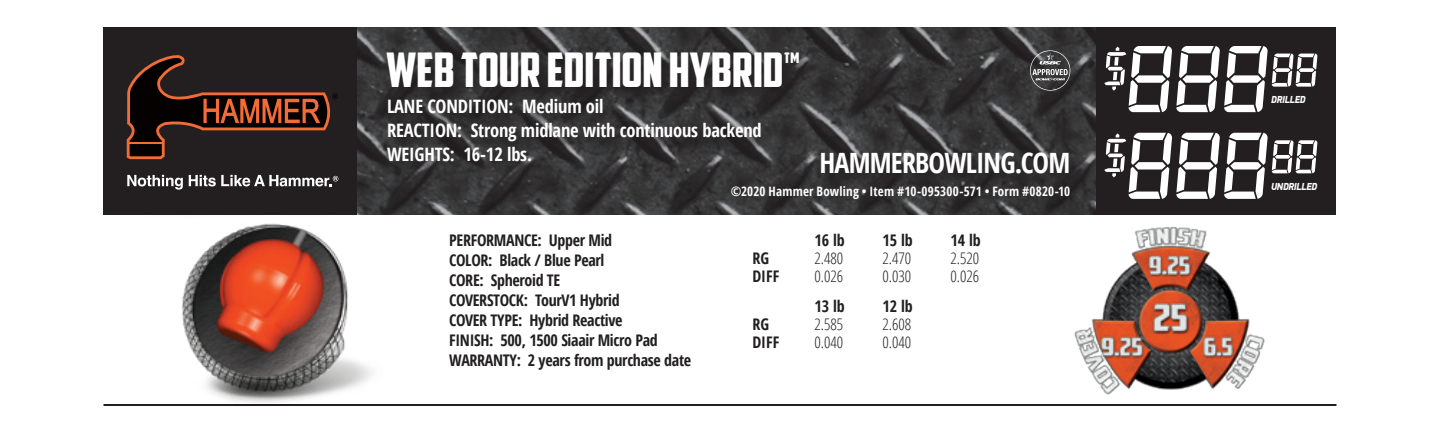
<style>
.page{position:relative;width:1440px;height:432px;background:#fff}
.page>*{position:absolute;margin:0;border:0;box-sizing:border-box;transform-origin:0 0}
.t1{font:48px "American Captain";color:#fff}
.t2{font:700 28px "Open Sans Condensed";letter-spacing:-.03em;color:#fff}
.t3{font:700 18.4px/24px "Open Sans Condensed";letter-spacing:-.01em;color:#fff}
.t4{font:700 16px/20px "Open Sans Condensed";letter-spacing:-.02em;color:#231f20}
.t5{font:300 16px "Open Sans Condensed";color:#231f20}
.t6{font:700 13px "Open Sans Condensed";letter-spacing:.015em;color:#fff}
.t7{font:italic 900 10.2px "PF Din Display Pro";letter-spacing:-.03em;color:#fff;scale:.9 1}
</style>
<div class="page">
<div style="left:104px;top:27px;width:1232px;height:189px;background:#231f20"></div>
<img style="left:357px;top:27px;width:738px;height:187px">
<hr style="left:99px;top:215px;width:1242px;height:2px;background:#fff">
<hr style="left:104px;top:404px;width:1232px;height:2px;background:#231f20">
<svg style="left:383px;top:48px;width:433px;height:56px;fill:#2b292a"></svg>
<img style="left:181px;top:211px;width:202px;height:192px">
<div style="left:115px;top:44px;width:254px;height:177px;background:#231f20"></div>
<svg style="left:127px;top:175px;width:56px;height:15px"></svg>
<svg style="left:189px;top:175px;width:149px;height:11px"></svg>
<svg style="left:127px;top:55px;width:211px;height:104px"></svg>
<svg style="left:817px;top:149px;width:268px;height:41px;fill:#2e2d2e"></svg>
<img style="left:1074px;top:226px;width:191px;height:169px">
<svg style="left:384px;top:96px;width:393px;height:81px;fill:#333233"></svg>
<svg style="left:1030px;top:50px;width:40px;height:41px"></svg>
<svg style="left:1104px;top:46px;width:214px;height:66px"></svg>
<svg style="left:1104px;top:133px;width:214px;height:66px"></svg>
<h1 class="t1" style="left:386px;top:41px;width:415px">WEB TOUR EDITION HYBRID<sup>™</sup></h1>
<p class="t3" style="left:387px;top:94px;width:376px">LANE CONDITION: Medium oil<br>REACTION: Strong midlane with continuous backend<br>WEIGHTS: 16-12 lbs.</p>
<h2 class="t2" style="left:820px;top:143px;width:252px">HAMMERBOWLING.COM</h2>
<p class="t4" style="left:449px;top:230px;width:243px">PERFORMANCE: Upper Mid<br>COLOR: Black / Blue Pearl<br>CORE: Spheroid TE<br>COVERSTOCK: TourV1 Hybrid<br>COVER TYPE: Hybrid Reactive<br>FINISH: 500, 1500 Siaair Micro Pad<br>WARRANTY: 2 years from purchase date</p>
<p class="t6" style="left:731px;top:182px;width:341px">©2020 Hammer Bowling • Item #10-095300-571 • Form #0820-10</p>
<p class="t4" style="left:814px;top:230px;width:32px">16 lb</p>
<p class="t4" style="left:882px;top:230px;width:32px">15 lb</p>
<p class="t4" style="left:950px;top:230px;width:32px">14 lb</p>
<p class="t4" style="left:752px;top:248px;width:18px">RG</p>
<p class="t5" style="left:814px;top:248px;width:30px">2.480</p>
<p class="t5" style="left:882px;top:248px;width:30px">2.470</p>
<p class="t5" style="left:950px;top:248px;width:30px">2.520</p>
<p class="t4" style="left:752px;top:266px;width:28px">DIFF</p>
<p class="t5" style="left:814px;top:266px;width:30px">0.026</p>
<p class="t5" style="left:882px;top:266px;width:30px">0.030</p>
<p class="t5" style="left:950px;top:266px;width:30px">0.026</p>
<p class="t4" style="left:814px;top:296px;width:32px">13 lb</p>
<p class="t4" style="left:882px;top:296px;width:32px">12 lb</p>
<p class="t4" style="left:752px;top:314px;width:18px">RG</p>
<p class="t5" style="left:814px;top:313px;width:30px">2.585</p>
<p class="t5" style="left:882px;top:313px;width:30px">2.608</p>
<p class="t4" style="left:752px;top:332px;width:28px">DIFF</p>
<p class="t5" style="left:814px;top:331px;width:30px">0.040</p>
<p class="t5" style="left:882px;top:331px;width:30px">0.040</p>
<p class="t7" style="left:1271px;top:93px;width:40px">DRILLED</p>
<p class="t7" style="left:1271px;top:180px;width:53px">UNDRILLED</p>
</div>
